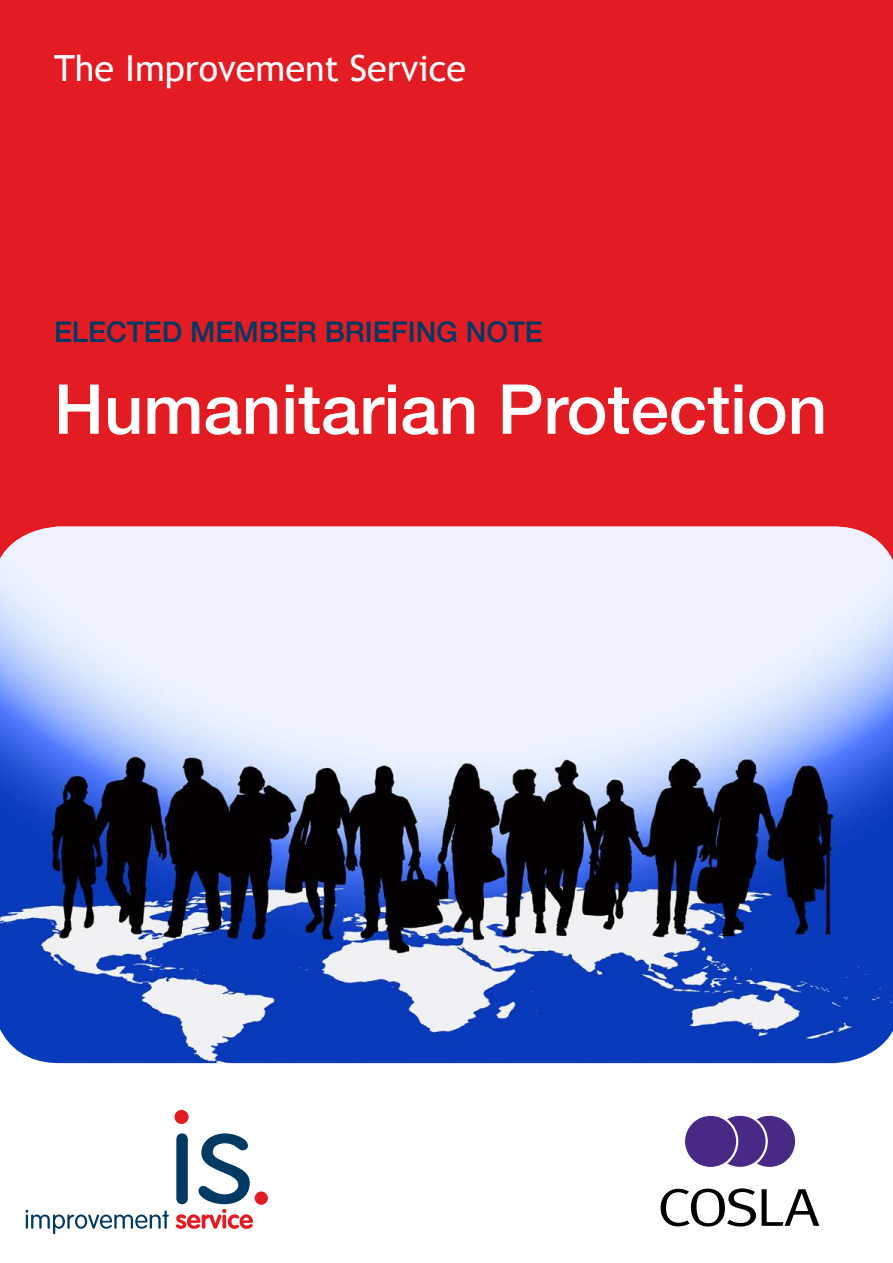
<style>
.page{position:relative;width:893px;height:1263px;background:#fff}
.page>*{position:absolute;margin:0;border:0;box-sizing:border-box;transform-origin:0 0}
.t1{font:500 69px "Helvetica Neue";color:#fff}
.t2{font:36px "Trebuchet MS";color:#fff}
.t3{font:500 28.5px "Helvetica Neue";color:#003a63}
</style>
<div class="page">
<div style="left:0;top:0;width:893px;height:638px;background:#e31b23"></div>
<svg style="left:26px;top:1210px;width:143px;height:24px"></svg>
<svg style="left:176px;top:1133px;width:77px;height:96px"></svg>
<div style="left:255px;top:1191px;width:13px;height:14px;background:#e31b23;border-radius:50%"></div>
<div style="left:174px;top:1110px;width:15px;height:14px;background:#e31b23;border-radius:50%"></div>
<img style="left:0;top:527px;width:893px;height:536px">
<div style="left:685px;top:1116px;width:51px;height:51px;background:#482986;border-radius:50%"></div>
<svg style="left:727px;top:1116px;width:68px;height:51px"></svg>
<svg style="left:661px;top:1188px;width:95px;height:38px"></svg>
<svg style="left:762px;top:1189px;width:57px;height:37px"></svg>
<p class="t2" style="left:54px;top:47px;width:414px">The Improvement Service</p>
<p class="t3" style="left:54px;top:309px;width:490px">ELECTED MEMBER BRIEFING NOTE</p>
<h1 class="t1" style="left:54px;top:354px;width:775px">Humanitarian Protection</h1>
</div>
